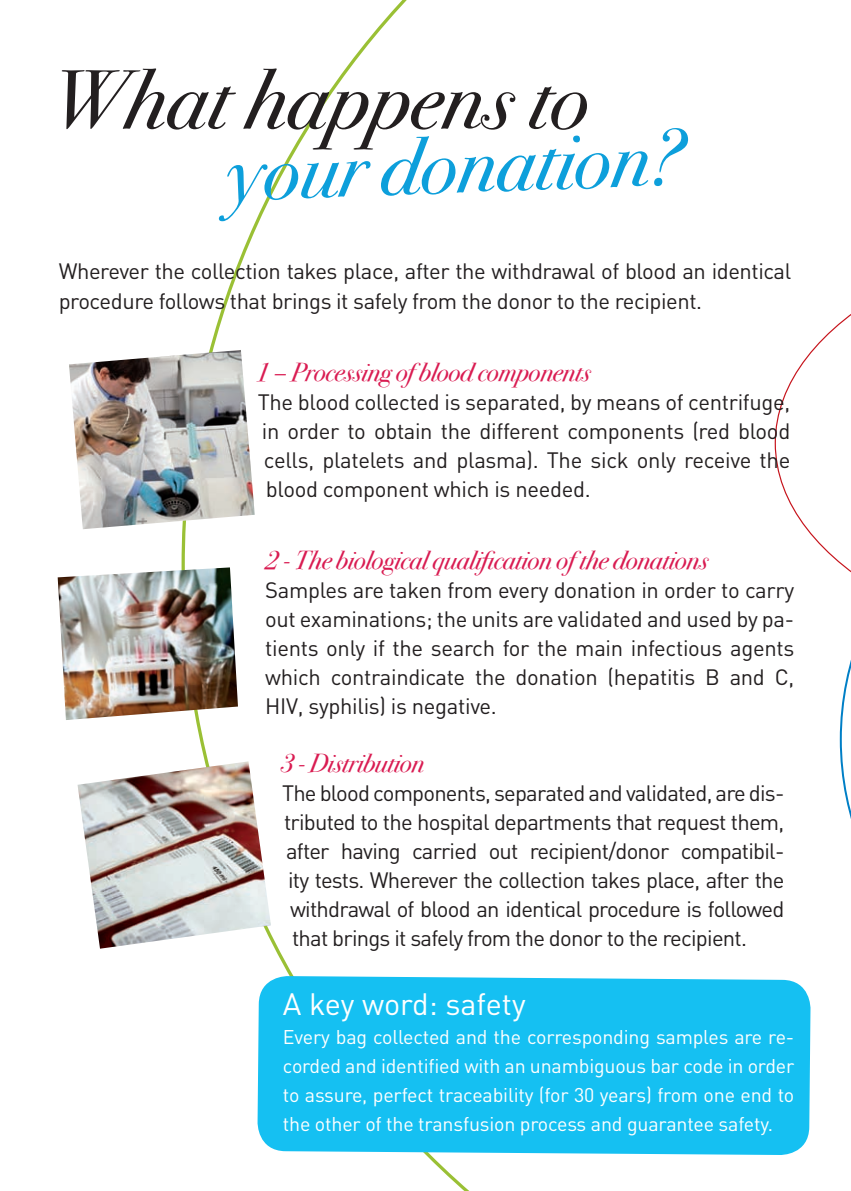
<style>
.page{position:relative;width:851px;height:1191px;background:#fff}
.page>*{position:absolute;margin:0;border:0;box-sizing:border-box;transform-origin:0 0}
.t1{font:84.2px "Bodoni Svty Two ITCTT Book Ita";color:#231f20}
.t2{font:80.4px "Bodoni Svty Two ITCTT Book Ita";color:#0d9fdb}
.t3{font:30.6px "DIN";letter-spacing:-.005em;color:#fff}
.t4{font:26px "Bodoni Svty Two ITCTT Book Ita";letter-spacing:-.01em;color:#d91c52}
.t5{font:22px/29px "DIN";letter-spacing:-.035em;color:#231f20;text-align:justify}
.t6{font:19.6px/29px "DIN";letter-spacing:-.01em;color:#fff;text-align:justify}
</style>
<div class="page">
<div style="left:257px;top:976px;width:553px;height:179px;background:#15c0f2"></div>
<img style="left:69px;top:350px;width:186px;height:179px">
<img style="left:58px;top:567px;width:180px;height:153px">
<img style="left:77px;top:761px;width:194px;height:187px">
<svg style="left:774px;top:314px;width:76px;height:713px"></svg>
<h1 class="t1" style="left:51px;top:26px;width:539px">What happens to</h1>
<h2 class="t2" style="left:221px;top:103px;width:459px;rotate:-2deg">your donation?</h2>
<p class="t5" style="left:59px;top:255px;width:734px;line-height:30px">Wherever the collection takes place, after the withdrawal of blood an identical procedure follows that brings it safely from the donor to the recipient.</p>
<p class="t4" style="left:256px;top:349px;width:336px">1 – Processing of blood components</p>
<p class="t5" style="left:258px;top:387px;width:534px">The blood collected is separated, by means of centrifuge, in order to obtain the different components (red blood cells, platelets and plasma). The sick only receive the blood component which is needed.</p>
<p class="t4" style="left:265px;top:537px;width:444px">2 - The biological qualification of the donations</p>
<p class="t5" style="left:265px;top:575px;width:530px">Samples are taken from every donation in order to carry out examinations; the units are validated and used by pa&shy;tients only if the search for the main infectious agents which contraindicate the donation (hepatitis B and C, HIV, syphilis) is negative.</p>
<p class="t4" style="left:280px;top:740px;width:146px">3 - Distribution</p>
<p class="t5" style="left:282px;top:778px;width:504px">The blood components, separated and validated, are dis-</p>
<p class="t5" style="left:284px;top:807px;width:501px">tributed to the hospital departments that request them,</p>
<p class="t5" style="left:286px;top:836px;width:500px">after having carried out recipient/donor compatibil-</p>
<p class="t5" style="left:288px;top:865px;width:498px">ity tests. Wherever the collection takes place, after the</p>
<p class="t5" style="left:290px;top:894px;width:496px">withdrawal of blood an identical procedure is followed</p>
<p class="t5" style="left:292px;top:923px;width:456px">that brings it safely from the donor to the recipient.</p>
<h3 class="t3" style="left:283px;top:984px;width:244px">A key word: safety</h3>
<p class="t6" style="left:283px;top:1021px;width:513px">Every bag collected and the corresponding samples are re&shy;corded and identified with an unambiguous bar code in order to assure, perfect traceability (for 30 years) from one end to the other of the transfusion process and guarantee safety.</p>
</div>
